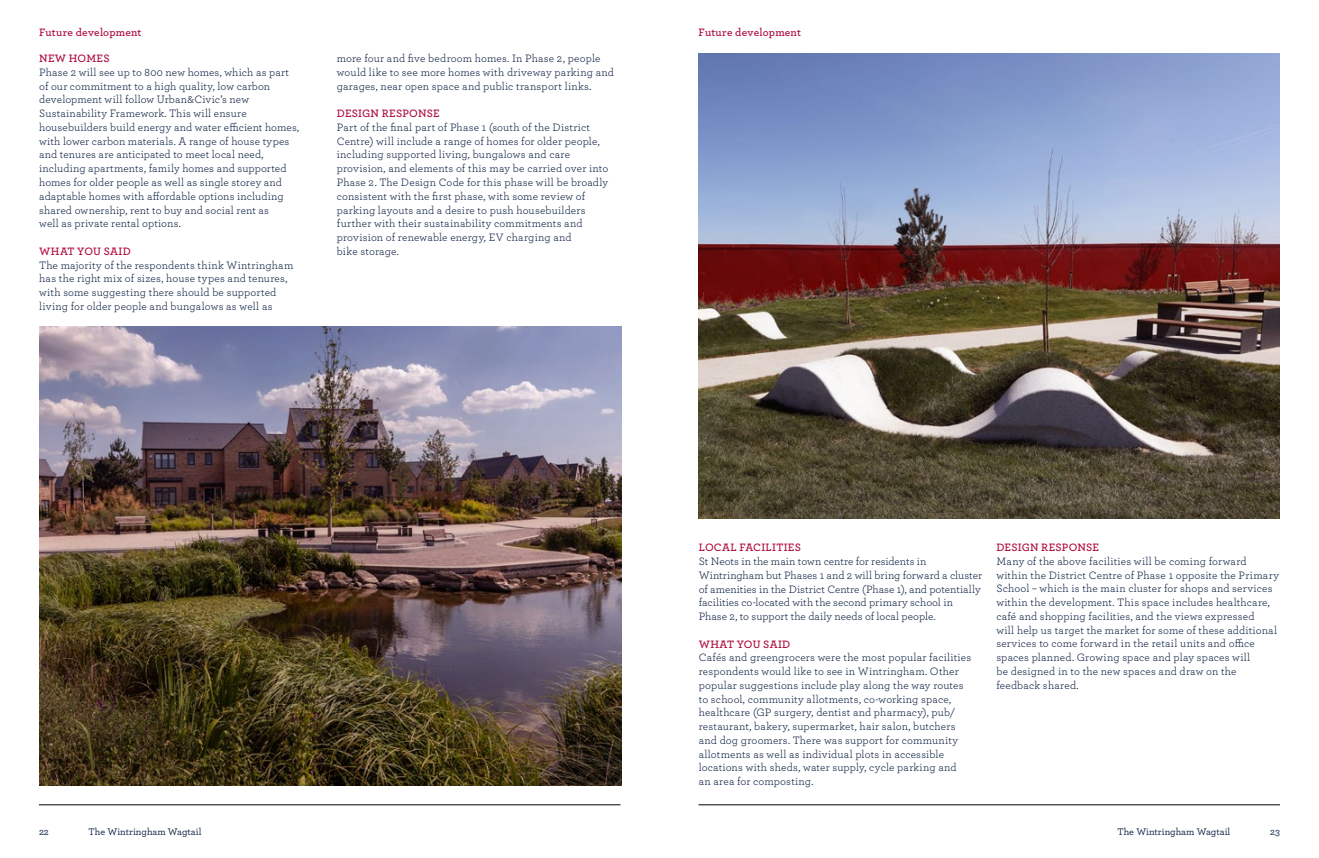
<style>
.page{position:relative;width:1319px;height:858px;background:#fff}
.page>*{position:absolute;margin:0;border:0;box-sizing:border-box;transform-origin:0 0}
.t1{font:11.25px/13.8px "Archer";letter-spacing:.01em;color:#0e2244}
.t2{font:600 11.25px "Archer";letter-spacing:.02em;color:#ae0a3b}
.t3{font:500 10px "Archer";color:#0e2244}
</style>
<div class="page">
<hr style="left:39px;top:804px;width:581px;height:1px;background:#000">
<hr style="left:698px;top:804px;width:581px;height:1px;background:#000">
<img style="left:698px;top:53px;width:581px;height:465px">
<img style="left:40px;top:327px;width:581px;height:458px">
<p class="t2" style="left:39px;top:24px;width:104px">Future development</p>
<p class="t2" style="left:698px;top:24px;width:104px">Future development</p>
<p class="t2" style="left:39px;top:50px;width:72px">NEW HOMES</p>
<p class="t1" style="left:39px;top:65px;width:261px">Phase 2 will see up to 800 new homes, which as part of our commitment to a high quality, low carbon development will follow Urban&amp;Civic’s new Sustainability Framework. This will ensure housebuilders build energy and water efficient homes, with lower carbon materials. A range of house types and tenures are anticipated to meet local need, including apartments, family homes and supported homes for older people as well as single storey and adaptable homes with affordable options including shared ownership, rent to buy and social rent as<br>well as private rental options.</p>
<p class="t2" style="left:39px;top:242px;width:93px">WHAT YOU SAID</p>
<p class="t1" style="left:39px;top:257px;width:256px">The majority of the respondents think Wintringham has the right mix of sizes, house types and tenures, with some suggesting there should be supported living for older people and bungalows as well as</p>
<p class="t1" style="left:337px;top:51px;width:278px">more four and five bedroom homes. In Phase 2, people would like to see more homes with driveway parking and garages, near open space and public transport links.</p>
<p class="t2" style="left:337px;top:105px;width:104px">DESIGN RESPONSE</p>
<p class="t1" style="left:337px;top:120px;width:273px">Part of the final part of Phase 1 (south of the District Centre) will include a range of homes for older people, including supported living, bungalows and care provision, and elements of this may be carried over into Phase 2. The Design Code for this phase will be broadly consistent with the first phase, with some review of parking layouts and a desire to push housebuilders further with their sustainability commitments and provision of renewable energy, EV charging and<br>bike storage.</p>
<p class="t2" style="left:698px;top:539px;width:104px">LOCAL FACILITIES</p>
<p class="t1" style="left:698px;top:554px;width:285px">St Neots in the main town centre for residents in Wintringham but Phases 1 and 2 will bring forward a cluster of amenities in the District Centre (Phase 1), and potentially facilities co-located with the second primary school in Phase 2, to support the daily needs of local people.</p>
<p class="t2" style="left:698px;top:635px;width:93px">WHAT YOU SAID</p>
<p class="t1" style="left:698px;top:650px;width:274px">Cafés and greengrocers were the most popular facilities respondents would like to see in Wintringham. Other popular suggestions include play along the way routes to school, community allotments, co-working space, healthcare (GP surgery, dentist and pharmacy), pub/ restaurant, bakery, supermarket, hair salon, butchers and dog groomers. There was support for community allotments as well as individual plots in accessible locations with sheds, water supply, cycle parking and an area for composting.</p>
<p class="t2" style="left:996px;top:539px;width:104px">DESIGN RESPONSE</p>
<p class="t1" style="left:996px;top:553px;width:284px">Many of the above facilities will be coming forward within the District Centre of Phase 1 opposite the Primary School – which is the main cluster for shops and services within the development. This space includes healthcare, café and shopping facilities, and the views expressed<br>will help us target the market for some of these additional services to come forward in the retail units and office spaces planned. Growing space and play spaces will<br>be designed in to the new spaces and draw on the feedback shared.</p>
<p class="t3" style="left:39px;top:824px;width:11px">22</p>
<p class="t3" style="left:89px;top:824px;width:114px">The Wintringham Wagtail</p>
<p class="t3" style="left:1117px;top:824px;width:114px">The Wintringham Wagtail</p>
<p class="t3" style="left:1269px;top:824px;width:11px">23</p>
</div>
